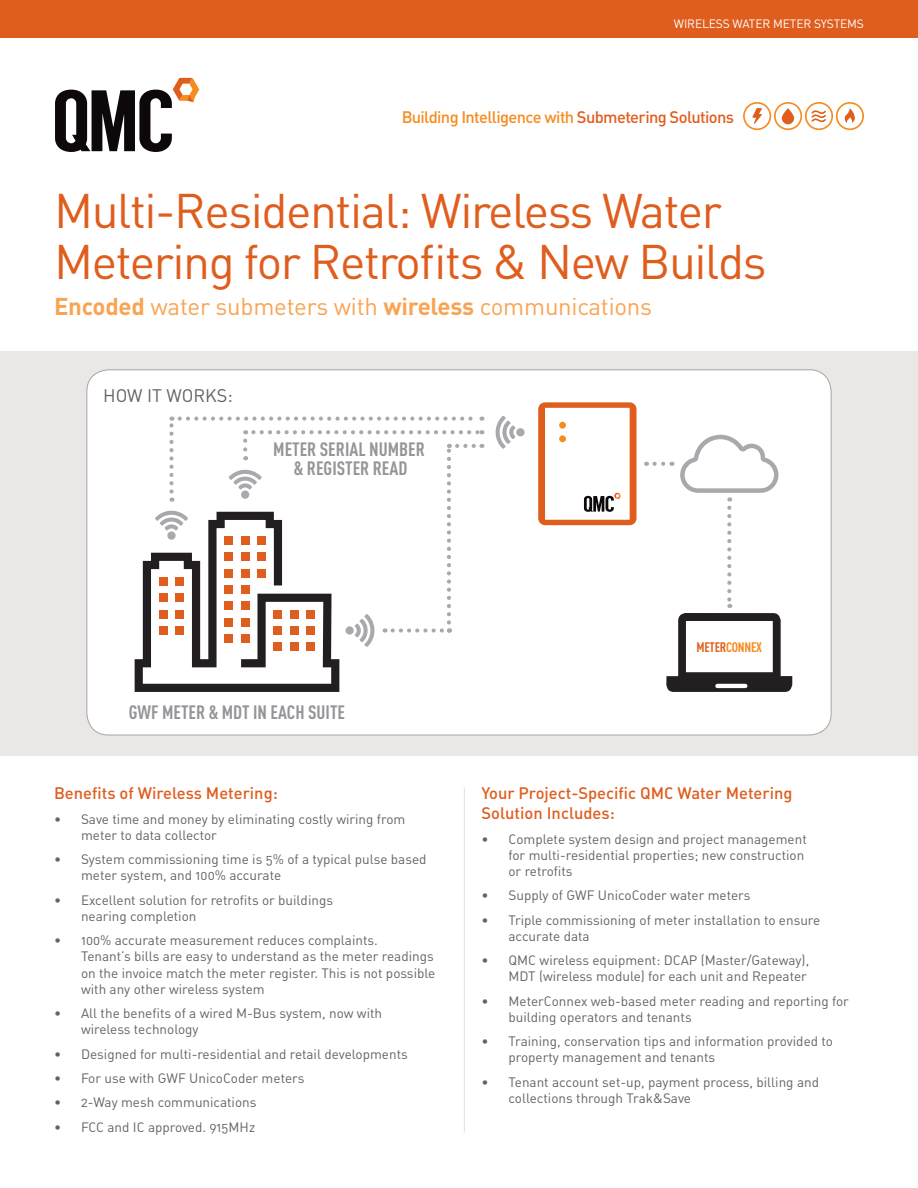
<style>
.page{position:relative;width:918px;height:1188px;background:#fff}
.page>*{position:absolute;margin:0;border:0;box-sizing:border-box;transform-origin:0 0}
.t1{font:48px/51px "DIN";letter-spacing:-.03em;color:#df5e1e}
.t2{font:24px "DIN";letter-spacing:-.01em;color:#f9a454}
.t3{font:700 19.05px/19px "DIN Cond";color:#939598;text-align:center}
.t4{font:18px "DIN Regular Alternate";color:#636366}
.t5{font:16.5px/19.8px "DIN Medium Alternate";color:#df5e1e}
.t6{font:500 16.5px "DIN";letter-spacing:-.04em;color:#f68b1f}
.t7{font:700 13.65px "DIN Cond";letter-spacing:-.02em;color:#f68b1f}
.t8{font:13.5px/16.2px "DIN Regular Alternate";color:#636366}
.t9{font:12px "DIN Regular Alternate";letter-spacing:-.01em;color:#fff}
.s1{color:#df5e1e}
.s2{font-weight:700}
</style>
<div class="page">
<div style="left:0;top:0;width:918px;height:38px;background:#df5e1e"></div>
<div style="left:0;top:351px;width:918px;height:405px;background:#eae8e7"></div>
<hr style="left:464px;top:788px;width:1px;height:344px;background:#e2dfdd">
<svg style="left:743px;top:102px;width:121px;height:28px"></svg>
<svg style="left:55px;top:78px;width:144px;height:74px"></svg>
<div style="left:87px;top:370px;width:744px;height:365px;background:#fff;border-radius:22px"></div>
<svg style="left:538px;top:402px;width:99px;height:123px"></svg>
<div style="left:559px;top:422px;width:7px;height:7px;background:#f68b1f;border-radius:50%"></div>
<div style="left:559px;top:435px;width:7px;height:7px;background:#f68b1f;border-radius:50%"></div>
<svg style="left:135px;top:511px;width:204px;height:181px"></svg>
<svg style="left:229px;top:470px;width:33px;height:29px"></svg>
<svg style="left:345px;top:614px;width:29px;height:33px"></svg>
<svg style="left:496px;top:416px;width:29px;height:33px"></svg>
<svg style="left:447px;top:444px;width:4px;height:178px"></svg>
<svg style="left:457px;top:444px;width:25px;height:4px"></svg>
<svg style="left:243px;top:430px;width:4px;height:20px"></svg>
<svg style="left:253px;top:430px;width:229px;height:4px"></svg>
<svg style="left:655px;top:462px;width:17px;height:4px"></svg>
<svg style="left:680px;top:435px;width:98px;height:67px"></svg>
<svg style="left:666px;top:508px;width:126px;height:184px"></svg>
<svg style="left:169px;top:417px;width:5px;height:75px"></svg>
<svg style="left:180px;top:417px;width:302px;height:4px"></svg>
<svg style="left:393px;top:628px;width:57px;height:5px"></svg>
<p class="t9" style="left:674px;top:16px;width:192px">WIRELESS WATER METER SYSTEMS</p>
<p class="t6" style="left:402px;top:106px;width:334px">Building Intelligence with <span class="s1">Submetering Solutions</span></p>
<h1 class="t1" style="left:54px;top:184px;width:714px">Multi-Residential: Wireless Water<br>Metering for Retrofits &amp; New Builds</h1>
<h2 class="t2" style="left:54px;top:291px;width:600px"><span class="s2">Encoded</span> water submeters with <span class="s2">wireless</span> communications</h2>
<h3 class="t4" style="left:103px;top:384px;width:131px">HOW IT WORKS:</h3>
<h3 class="t3" style="left:273px;top:440px;width:153px">METER SERIAL NUMBER &amp; REGISTER READ</h3>
<h3 class="t3" style="left:129px;top:703px;width:218px">GWF METER &amp; MDT IN EACH SUITE</h3>
<p class="t5" style="left:54px;top:783px;width:225px">Benefits of Wireless Metering:</p>
<p class="t8" style="left:81px;top:811px;width:326px;text-indent:-27px">• Save time and money by eliminating costly wiring from meter to data collector</p>
<p class="t8" style="left:81px;top:851px;width:347px;text-indent:-27px">• System commissioning time is 5% of a typical pulse based meter system, and 100% accurate</p>
<p class="t8" style="left:81px;top:892px;width:254px;text-indent:-27px">• Excellent solution for retrofits or buildings nearing completion</p>
<p class="t8" style="left:81px;top:932px;width:356px;text-indent:-27px">• 100% accurate measurement reduces complaints.<br>Tenant’s bills are easy to understand as the meter readings on the invoice match the meter register. This is not possible with any other wireless system</p>
<p class="t8" style="left:81px;top:1005px;width:303px;text-indent:-27px">• All the benefits of a wired M-Bus system, now with wireless technology</p>
<p class="t8" style="left:54px;top:1045px;width:355px">• Designed for multi-residential and retail developments</p>
<p class="t8" style="left:54px;top:1070px;width:252px">• For use with GWF UnicoCoder meters</p>
<p class="t8" style="left:54px;top:1094px;width:204px">• 2-Way mesh communications</p>
<p class="t8" style="left:54px;top:1118px;width:203px">• FCC and IC approved. 915MHz</p>
<p class="t7" style="left:697px;top:639px;width:67px"><span class="s1">METER</span>CONNEX</p>
<p class="t5" style="left:482px;top:783px;width:313px">Your Project-Specific QMC Water Metering<br>Solution Includes:</p>
<p class="t8" style="left:508px;top:830px;width:300px;text-indent:-27px">• Complete system design and project management for multi-residential properties; new construction or retrofits</p>
<p class="t8" style="left:482px;top:887px;width:271px">• Supply of GWF UnicoCoder water meters</p>
<p class="t8" style="left:508px;top:911px;width:313px;text-indent:-27px">• Triple commissioning of meter installation to ensure accurate data</p>
<p class="t8" style="left:482px;top:952px;width:329px;text-align:right">• QMC wireless equipment: DCAP (Master/Gateway),<br>MDT (wireless module) for each unit and Repeater</p>
<p class="t8" style="left:508px;top:992px;width:342px;text-indent:-27px">• MeterConnex web-based meter reading and reporting for building operators and tenants</p>
<p class="t8" style="left:508px;top:1033px;width:326px;text-indent:-27px">• Training, conservation tips and information provided to property management and tenants</p>
<p class="t8" style="left:508px;top:1073px;width:312px;text-indent:-27px">• Tenant account set-up, payment process, billing and collections through Trak&amp;Save</p>
</div>
